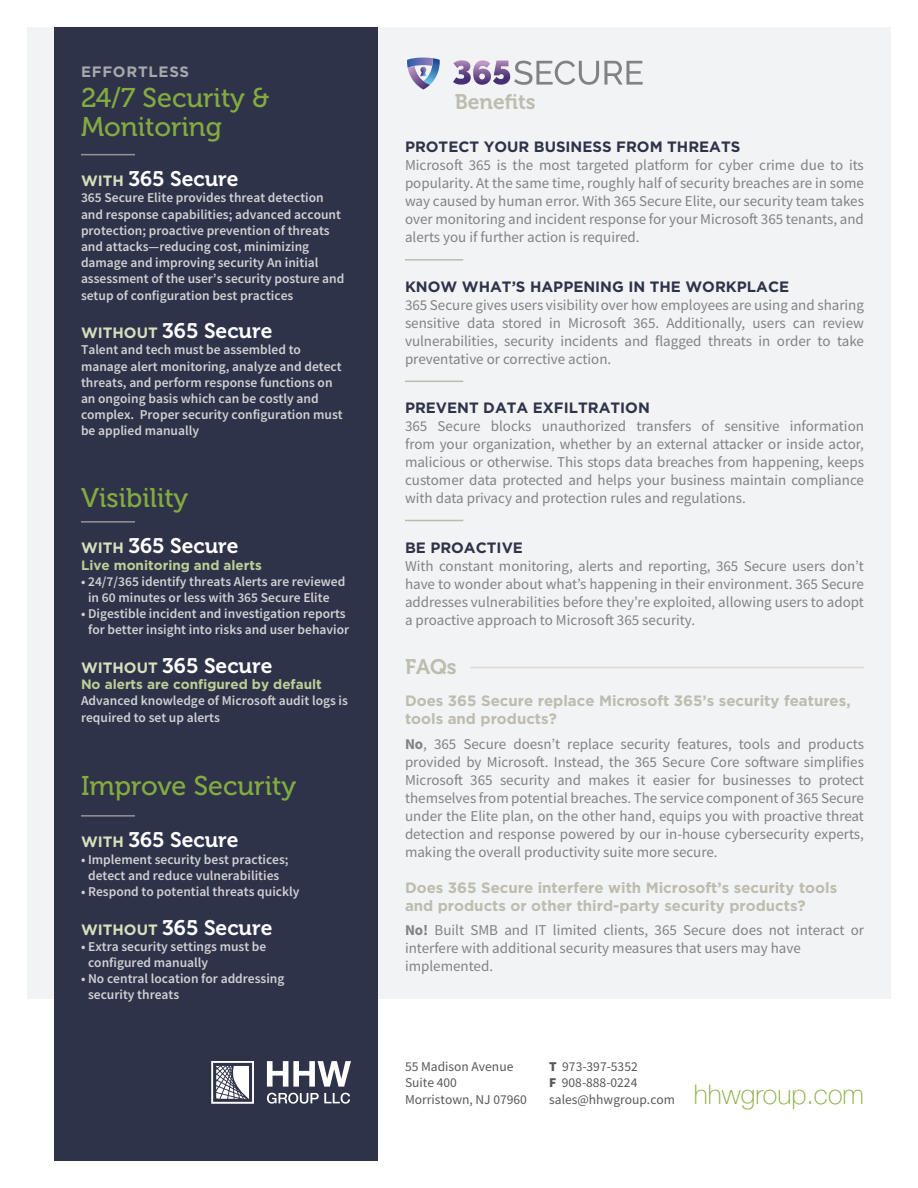
<style>
.page{position:relative;width:918px;height:1188px;background:#fff}
.page>*{position:absolute;margin:0;border:0;box-sizing:border-box;transform-origin:0 0}
.t1{font:27px/30px "Museo 500";color:#84ab3f}
.t2{font:21px "Museo 700";color:#fff}
.t3{font:21px "Museo 700";color:#bcbcaf}
.t4{font:15px/18px "Source Sans Pro";color:#808285;text-align:justify}
.t5{font:700 15px/18px "Gotham";color:#bcbcaf}
.t6{font:700 15px "Gotham";color:#2e334a}
.t7{font:700 15px "Gotham";letter-spacing:.05em;color:#a8a9ad}
.t8{font:600 13.5px/16.2px "Source Sans Pro";color:#d1d2d4}
.t9{font:13.5px/16.2px "Source Sans Pro";color:#57585a}
.t10{font:700 13.5px "Gotham";color:#becf95}
.s1{font-family:"Gotham";font-weight:700;font-size:15px;color:#d6e0bb}
.s2{font-weight:700}
.s3{font-weight:900}
.s4{font-family:"Helvetica Neue";font-weight:100;font-size:27px;color:#84ab3f}
</style>
<div class="page">
<div style="left:27px;top:27px;width:864px;height:972px;background:#f2f3f4"></div>
<div style="left:54px;top:27px;width:324px;height:1134px;background:#2e334a"></div>
<svg style="left:267px;top:1061px;width:84px;height:26px"></svg>
<svg style="left:267px;top:1093px;width:83px;height:11px"></svg>
<svg style="left:211px;top:1061px;width:43px;height:43px"></svg>
<hr style="left:81px;top:154px;width:54px;height:1px;background:#939598">
<hr style="left:81px;top:521px;width:54px;height:2px;background:#939598">
<hr style="left:81px;top:815px;width:54px;height:2px;background:#939598">
<hr style="left:405px;top:381px;width:58px;height:1px;background:#bcbcaf">
<hr style="left:405px;top:520px;width:58px;height:1px;background:#bcbcaf">
<hr style="left:470px;top:667px;width:394px;height:1px;background:#dbd9d1">
<svg style="left:453px;top:60px;width:190px;height:25px"></svg>
<svg style="left:407px;top:58px;width:33px;height:32px"></svg>
<hr style="left:405px;top:259px;width:58px;height:2px;background:#bcbcaf">
<p class="t7" style="left:81px;top:61px;width:110px">EFFORTLESS</p>
<h1 class="t1" style="left:81px;top:83px;width:190px">24/7 Security &amp;<br>Monitoring</h1>
<h2 class="t2" style="left:81px;top:167px;width:159px"><span class="s1">WITH</span> 365 Secure</h2>
<p class="t8" style="left:81px;top:190px;width:265px">365 Secure Elite provides threat detection and response capabilities; advanced account protection; proactive prevention of threats and attacks—reducing cost, minimizing damage and improving security An initial assessment of the user’s security posture and setup of configuration best practices</p>
<h2 class="t2" style="left:81px;top:319px;width:193px"><span class="s1">WITHOUT</span> 365 Secure</h2>
<p class="t8" style="left:81px;top:342px;width:263px">Talent and tech must be assembled to manage alert monitoring, analyze and detect threats, and perform response functions on an ongoing basis which can be costly and complex. Proper security configuration must be applied manually</p>
<h1 class="t1" style="left:81px;top:483px;width:109px">Visibility</h1>
<h2 class="t2" style="left:81px;top:534px;width:159px"><span class="s1">WITH</span> 365 Secure</h2>
<p class="t10" style="left:81px;top:556px;width:182px">Live monitoring and alerts</p>
<p class="t8" style="left:88px;top:573px;width:259px;text-indent:-7px">• 24/7/365 identify threats Alerts are reviewed in 60 minutes or less with 365 Secure Elite</p>
<p class="t8" style="left:81px;top:605px;width:270px;text-align:center">• Digestible incident and investigation reports for better insight into risks and user behavior</p>
<h2 class="t2" style="left:81px;top:654px;width:193px"><span class="s1">WITHOUT</span> 365 Secure</h2>
<p class="t10" style="left:81px;top:676px;width:242px">No alerts are configured by default</p>
<p class="t8" style="left:81px;top:693px;width:268px">Advanced knowledge of Microsoft audit logs is required to set up alerts</p>
<h1 class="t1" style="left:81px;top:771px;width:217px">Improve Security</h1>
<h2 class="t2" style="left:81px;top:828px;width:159px"><span class="s1">WITH</span> 365 Secure</h2>
<p class="t8" style="left:81px;top:851px;width:209px;text-align:center">• Implement security best practices; detect and reduce vulnerabilities</p>
<p class="t8" style="left:81px;top:883px;width:220px">• Respond to potential threats quickly</p>
<h2 class="t2" style="left:81px;top:916px;width:193px"><span class="s1">WITHOUT</span> 365 Secure</h2>
<p class="t8" style="left:88px;top:938px;width:180px;text-indent:-7px">• Extra security settings must be configured manually</p>
<p class="t8" style="left:88px;top:971px;width:198px;text-indent:-7px">• No central location for addressing security threats</p>
<h2 class="t3" style="left:455px;top:90px;width:83px">Benefits</h2>
<p class="t6" style="left:405px;top:137px;width:337px">PROTECT YOUR BUSINESS FROM THREATS</p>
<p class="t4" style="left:405px;top:156px;width:461px">Microsoft 365 is the most targeted platform for cyber crime due to its popularity. At the same time, roughly half of security breaches are in some way caused by human error. With 365 Secure Elite, our security team takes over monitoring and incident response for your Microsoft 365 tenants, and alerts you if further action is required.</p>
<p class="t6" style="left:405px;top:277px;width:386px">KNOW WHAT’S HAPPENING IN THE WORKPLACE</p>
<p class="t4" style="left:405px;top:296px;width:461px">365 Secure gives users visibility over how employees are using and sharing sensitive data stored in Microsoft 365. Additionally, users can review vulnerabilities, security incidents and flagged threats in order to take preventative or corrective action.</p>
<p class="t6" style="left:405px;top:398px;width:246px">PREVENT DATA EXFILTRATION</p>
<p class="t4" style="left:405px;top:417px;width:461px">365 Secure blocks unauthorized transfers of sensitive information from your organization, whether by an external attacker or inside actor, malicious or otherwise. This stops data breaches from happening, keeps customer data protected and helps your business maintain compliance with data privacy and protection rules and regulations.</p>
<p class="t6" style="left:405px;top:538px;width:119px">BE PROACTIVE</p>
<p class="t4" style="left:405px;top:557px;width:460px">With constant monitoring, alerts and reporting, 365 Secure users don’t have to wonder about what’s happening in their environment. 365 Secure addresses vulnerabilities before they’re exploited, allowing users to adopt a proactive approach to Microsoft 365 security.</p>
<h2 class="t3" style="left:405px;top:655px;width:53px">FAQs</h2>
<p class="t5" style="left:405px;top:692px;width:447px">Does 365 Secure replace Microsoft 365’s security features, tools and products?</p>
<p class="t4" style="left:405px;top:735px;width:461px"><span class="s2">No</span>, 365 Secure doesn’t replace security features, tools and products provided by Microsoft. Instead, the 365 Secure Core software simplifies Microsoft 365 security and makes it easier for businesses to protect themselves from potential breaches. The service component of 365 Secure under the Elite plan, on the other hand, equips you with proactive threat detection and response powered by our in-house cybersecurity experts, making the overall productivity suite more secure.</p>
<p class="t5" style="left:405px;top:878px;width:434px">Does 365 Secure interfere with Microsoft’s security tools and products or other third-party security products?</p>
<p class="t4" style="left:405px;top:921px;width:461px;text-align:left"><span class="s2">No!</span> Built SMB and IT limited clients, 365 Secure does not interact or interfere with additional security measures that users may have implemented.</p>
<p class="t9" style="left:405px;top:1058px;width:123px">55 Madison Avenue<br>Suite 400<br>Morristown, NJ 07960</p>
<p class="t9" style="left:549px;top:1058px;width:316px"><span class="s3">T</span> 973-397-5352<br><span class="s3">F</span> 908-888-0224<br>sales@hhwgroup.com <span class="s4">hhwgroup.com</span></p>
</div>
